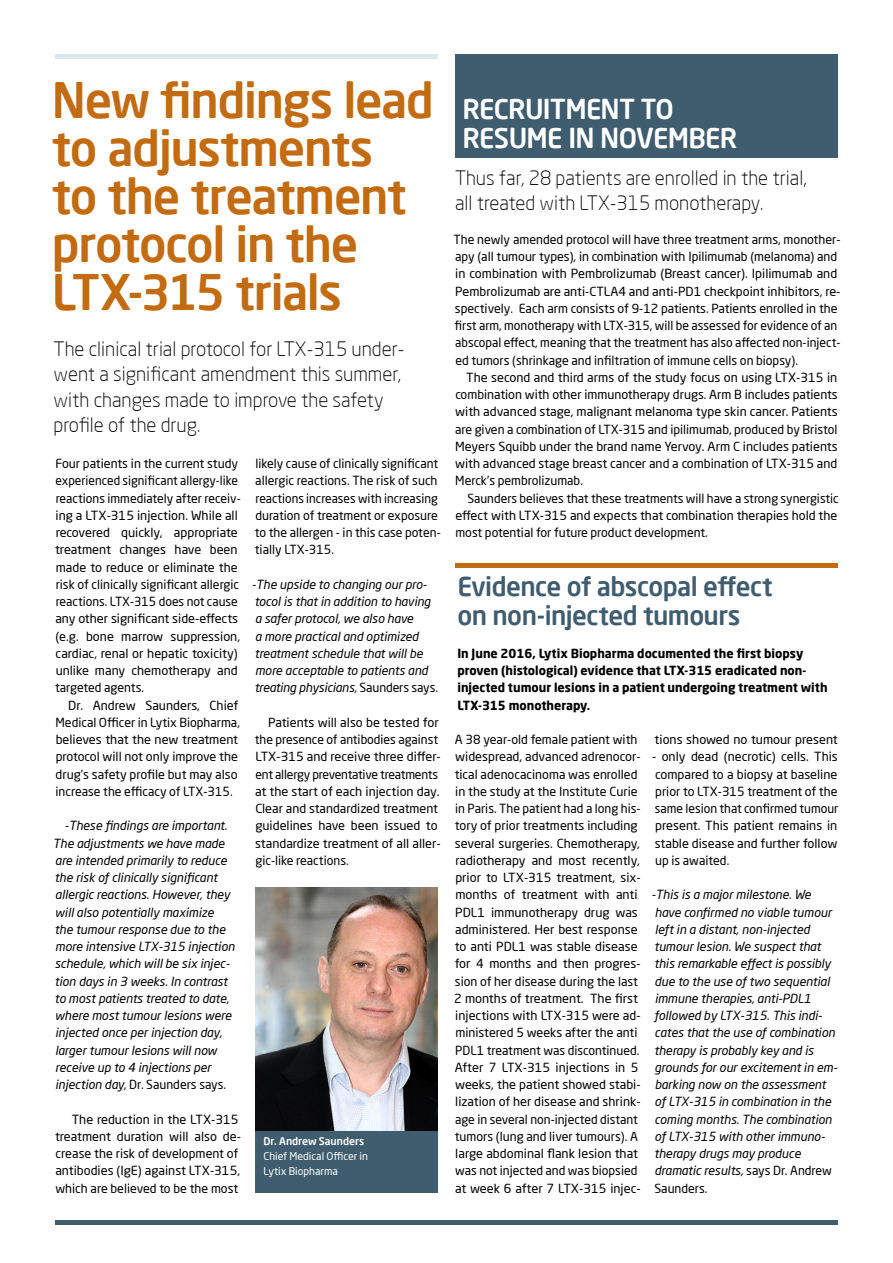
<style>
.page{position:relative;width:893px;height:1263px;background:#fff}
.page>*{position:absolute;margin:0;border:0;box-sizing:border-box;transform-origin:0 0}
.t1{font:500 48px/48px "Neo Sans Pro";letter-spacing:-.03em;color:#c26b11}
.t2{font:500 27px/29px "Neo Sans Pro";letter-spacing:-.025em;color:#fff}
.t3{font:500 25.95px/29.1px "Neo Sans Pro";letter-spacing:-.02em;color:#3f5d6e}
.t4{font:300 19.5px/25.5px "Neo Sans Pro";color:#000}
.t5{font:12.3px/17.2px "Neo Sans Pro";color:#000}
.t6{font:italic 12.3px/17.2px "Neo Sans Pro";color:#000}
.t7{font:700 12.3px/17.2px "Neo Sans Pro";color:#000}
.t8{font:10.5px/15px "Neo Sans Pro";color:#fff}
.t9{font:500 10.5px "Neo Sans Pro";color:#fff}
.s1{font-style:normal}
</style>
<div class="page">
<div style="left:55px;top:1220px;width:783px;height:5px;background:#3f5d6e"></div>
<div style="left:55px;top:54px;width:383px;height:5px;background:#dbe7ec"></div>
<hr style="left:455px;top:563px;width:383px;height:4px;background:#c26b11">
<div style="left:455px;top:54px;width:383px;height:104px;background:#3f5d6e"></div>
<div style="left:255px;top:1131px;width:183px;height:61px;background:#3f5d6e"></div>
<img style="left:255px;top:888px;width:183px;height:243px">
<h1 class="t1" style="left:52px;top:75px;width:383px">New findings lead to adjustments<br>to the treatment protocol in the<br>LTX-315 trials</h1>
<h3 class="t4" style="left:54px;top:335px;width:350px">The clinical trial protocol for LTX-315 under&shy;went a significant amendment this summer, with changes made to improve the safety profile of the drug.</h3>
<p class="t5" style="left:55px;top:455px;width:187px">Four patients in the current study experienced significant allergy-like reactions immediately after receiv&shy;ing a LTX-315 injection. While all recovered quickly, appropriate treatment changes have been made to reduce or eliminate the risk of clinically significant allergic reactions. LTX-315 does not cause any other significant side-effects (e.g. bone marrow suppression, cardiac, renal or hepatic toxicity) unlike many chemotherapy and targeted agents.</p>
<p class="t5" style="left:56px;top:696px;width:186px;text-indent:13px">Dr. Andrew Saunders, Chief Medical Officer in Lytix Biopharma, believes that the new treatment protocol will not only improve the drug’s safety profile but may also increase the efficacy of LTX-315.</p>
<p class="t6" style="left:53px;top:817px;width:183px;text-indent:12px">-These findings are important.<br>The adjustments we have made are intended primarily to reduce the risk of clinically significant allergic reactions. However, they will also potentially maximize<br>the tumour response due to the more intensive LTX-315 injection schedule, which will be six injec&shy;tion days in 3 weeks. In contrast to most patients treated to date, where most tumour lesions were injected once per injection day, larger tumour lesions will now receive up to 4 injections per injection day, <span class="s1">Dr. Saunders says.</span></p>
<p class="t5" style="left:55px;top:1110px;width:187px;text-indent:17px">The reduction in the LTX-315 treatment duration will also de&shy;crease the risk of development of antibodies (IgE) against LTX-315, which are believed to be the most</p>
<p class="t5" style="left:255px;top:455px;width:187px">likely cause of clinically significant allergic reactions. The risk of such reactions increases with increasing duration of treatment or exposure to the allergen - in this case poten&shy;tially LTX-315.</p>
<p class="t6" style="left:252px;top:575px;width:188px">-The upside to changing our pro&shy;tocol is that in addition to having<br>a safer protocol, we also have<br>a more practical and optimized treatment schedule that will be more acceptable to patients and treating physicians, <span class="s1">Saunders says.</span></p>
<p class="t5" style="left:255px;top:713px;width:187px;text-indent:13px">Patients will also be tested for the presence of antibodies against<br>LTX-315 and receive three differ&shy;ent allergy preventative treatments at the start of each injection day.<br>Clear and standardized treatment guidelines have been issued to standardize treatment of all aller&shy;gic-like reactions.</p>
<p class="t9" style="left:264px;top:1134px;width:102px">Dr. Andrew Saunders</p>
<p class="t8" style="left:264px;top:1148px;width:106px">Chief Medical Officer in<br>Lytix Biopharma</p>
<h2 class="t2" style="left:462px;top:94px;width:277px">RECRUITMENT TO<br>RESUME IN NOVEMBER</h2>
<h3 class="t4" style="left:455px;top:164px;width:353px">Thus far, 28 patients are enrolled in the trial, all treated with LTX-315 monotherapy.</h3>
<p class="t5" style="left:453px;top:230px;width:389px">The newly amended protocol will have three treatment arms, monother&shy;apy (all tumour types), in combination with Ipilimumab (melanoma) and in combination with Pembrolizumab (Breast cancer). Ipilimumab and Pembrolizumab are anti-CTLA4 and anti-PD1 checkpoint inhibitors, re&shy;spectively. Each arm consists of 9-12 patients. Patients enrolled in the first arm, monotherapy with LTX-315, will be assessed for evidence of an abscopal effect, meaning that the treatment has also affected non-inject&shy;ed tumors (shrinkage and infiltration of immune cells on biopsy).</p>
<p class="t5" style="left:455px;top:368px;width:384px;text-align:justify;text-indent:11px">The second and third arms of the study focus on using LTX-315 in combination with other immunotherapy drugs. Arm B includes patients with advanced stage, malignant melanoma type skin cancer. Patients are given a combination of LTX-315 and ipilimumab, produced by Bristol Meyers Squibb under the brand name Yervoy. Arm C includes patients with advanced stage breast cancer and a combination of LTX-315 and Merck’s pembrolizumab.</p>
<p class="t5" style="left:455px;top:489px;width:385px;text-align:justify;text-indent:12px">Saunders believes that these treatments will have a strong synergistic effect with LTX-315 and expects that combination therapies hold the most potential for future product development.</p>
<h3 class="t3" style="left:457px;top:571px;width:317px">Evidence of abscopal effect on non-injected tumours</h3>
<p class="t7" style="left:457px;top:644px;width:372px">In June 2016, Lytix Biopharma documented the first biopsy proven (histological) evidence that LTX-315 eradicated non&shy;injected tumour lesions in a patient undergoing treatment with LTX-315 monotherapy.</p>
<p class="t5" style="left:454px;top:731px;width:188px">A 38 year-old female patient with widespread, advanced adrenocor&shy;tical adenocacinoma was enrolled in the study at the Institute Curie in Paris. The patient had a long his&shy;tory of prior treatments including several surgeries. Chemotherapy, radiotherapy and most recently, prior to LTX-315 treatment, six&shy;months of treatment with anti PDL1 immunotherapy drug was administered. Her best response to anti PDL1 was stable disease for 4 months and then progres&shy;sion of her disease during the last 2 months of treatment. The first injections with LTX-315 were ad&shy;ministered 5 weeks after the anti PDL1 treatment was discontinued.<br>After 7 LTX-315 injections in 5 weeks, the patient showed stabi&shy;lization of her disease and shrink&shy;age in several non-injected distant tumors (lung and liver tumours). A large abdominal flank lesion that was not injected and was biopsied at week 6 after 7 LTX-315 injec-</p>
<p class="t5" style="left:655px;top:731px;width:185px">tions showed no tumour present</p>
<p class="t5" style="left:652px;top:748px;width:188px;text-align:justify">- only dead (necrotic) cells. This compared to a biopsy at baseline prior to LTX-315 treatment of the same lesion that confirmed tumour present. This patient remains in stable disease and further follow up is awaited.</p>
<p class="t6" style="left:651px;top:886px;width:187px">-This is a major milestone. We have confirmed no viable tumour left in a distant, non-injected tumour lesion. We suspect that this remarkable effect is possibly due to the use of two sequential immune therapies, anti-PDL1 followed by LTX-315. This indi&shy;cates that the use of combination therapy is probably key and is grounds for our excitement in em&shy;barking now on the assessment<br>of LTX-315 in combination in the coming months. The combination of LTX-315 with other immuno&shy;therapy drugs may produce dramatic results, <span class="s1">says Dr. Andrew<br>Saunders.</span></p>
</div>
